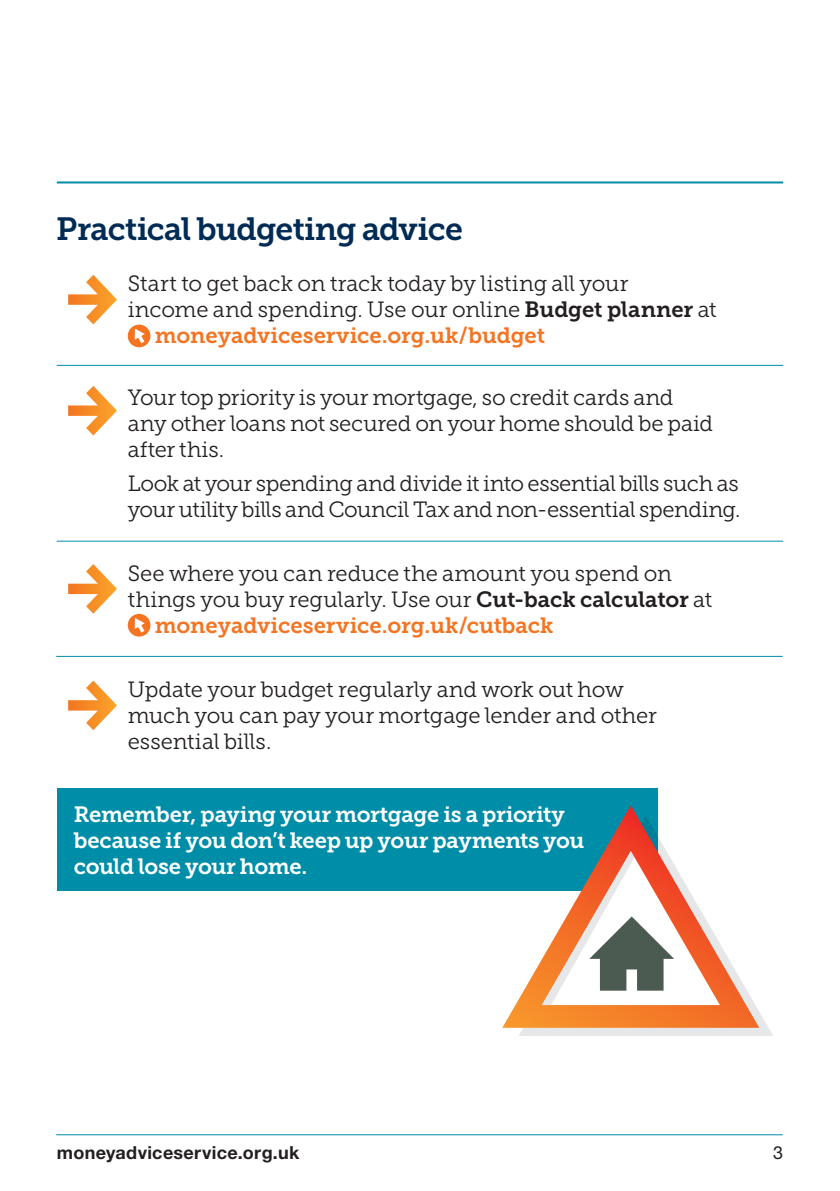
<style>
.page{position:relative;width:840px;height:1191px;background:#fff}
.page>*{position:absolute;margin:0;border:0;box-sizing:border-box;transform-origin:0 0}
.Header_02_Museo_Slab{font:32px "Museo Slab 700";letter-spacing:-.025em;color:#002b54}
.Body_Copy_Museo_Slab{font:22px/26px "Museo Slab 300";letter-spacing:-.015em;color:#231f20}
.Tips_Box_Museo_Slab{font:22px/26px "Museo Slab 700";letter-spacing:-.015em;color:#fff}
.Body_Copy_Museo_Slab-2{font:22px "Museo Slab 700";letter-spacing:-.005em;color:#f47421}
.t1{font:700 18px "Helvetica Neue LT Std";letter-spacing:.02em;color:#231f20}
.t2{font:18px "Helvetica Neue LT Std";color:#231f20}
.s1{font-family:"Museo Slab 700"}
</style>
<div class="page">
<hr style="left:56px;top:1134px;width:726px;height:1px;background:#008da8">
<hr style="left:57px;top:181px;width:725px;height:2px;background:#008da8">
<div style="left:128px;top:324px;width:22px;height:23px;background:#f47421;border-radius:50%"></div>
<svg style="left:135px;top:328px;width:10px;height:15px"></svg>
<div style="left:128px;top:614px;width:22px;height:22px;background:#f47421;border-radius:50%"></div>
<svg style="left:135px;top:618px;width:10px;height:14px"></svg>
<hr style="left:57px;top:365px;width:725px;height:1px;background:#008da8">
<hr style="left:57px;top:540px;width:725px;height:1px;background:#008da8">
<hr style="left:56px;top:656px;width:726px;height:1px;background:#008da8">
<svg style="left:68px;top:275px;width:49px;height:49px"></svg>
<svg style="left:68px;top:386px;width:49px;height:49px"></svg>
<svg style="left:68px;top:564px;width:49px;height:49px"></svg>
<svg style="left:68px;top:680px;width:49px;height:50px"></svg>
<div style="left:57px;top:788px;width:600px;height:103px;background:#008da8"></div>
<svg style="left:502px;top:797px;width:271px;height:239px"></svg>
<svg style="left:535px;top:842px;width:138px;height:167px"></svg>
<p class="Header_02_Museo_Slab" style="left:56px;top:210px;width:408px">Practical budgeting advice</p>
<p class="Body_Copy_Museo_Slab" style="left:128px;top:271px;width:502px">Start to get back on track today by listing all your</p>
<p class="Body_Copy_Museo_Slab" style="left:128px;top:297px;width:590px">income and spending. Use our online <span class="s1">Budget planner</span> at</p>
<p class="Body_Copy_Museo_Slab-2" style="left:155px;top:323px;width:391px">moneyadviceservice.org.uk/budget</p>
<p class="Body_Copy_Museo_Slab" style="left:128px;top:384px;width:586px">Your top priority is your mortgage, so credit cards and any other loans not secured on your home should be paid after this.</p>
<p class="Body_Copy_Museo_Slab" style="left:128px;top:471px;width:614px">Look at your spending and divide it into essential bills such as your utility bills and Council Tax and non-essential spending.</p>
<p class="Body_Copy_Museo_Slab" style="left:128px;top:560px;width:545px">See where you can reduce the amount you spend on</p>
<p class="Body_Copy_Museo_Slab" style="left:128px;top:586px;width:585px">things you buy regularly. Use our <span class="s1">Cut-back calculator</span> at</p>
<p class="Body_Copy_Museo_Slab-2" style="left:155px;top:612px;width:400px">moneyadviceservice.org.uk/cutback</p>
<p class="Body_Copy_Museo_Slab" style="left:128px;top:676px;width:530px">Update your budget regularly and work out how much you can pay your mortgage lender and other essential bills.</p>
<p class="Tips_Box_Museo_Slab" style="left:74px;top:801px;width:512px">Remember, paying your mortgage is a priority because if you don’t keep up your payments you could lose your home.</p>
<p class="t1" style="left:57px;top:1141px;width:244px">moneyadviceservice.org.uk</p>
<p class="t2" style="left:772px;top:1142px;width:12px">3</p>
</div>
